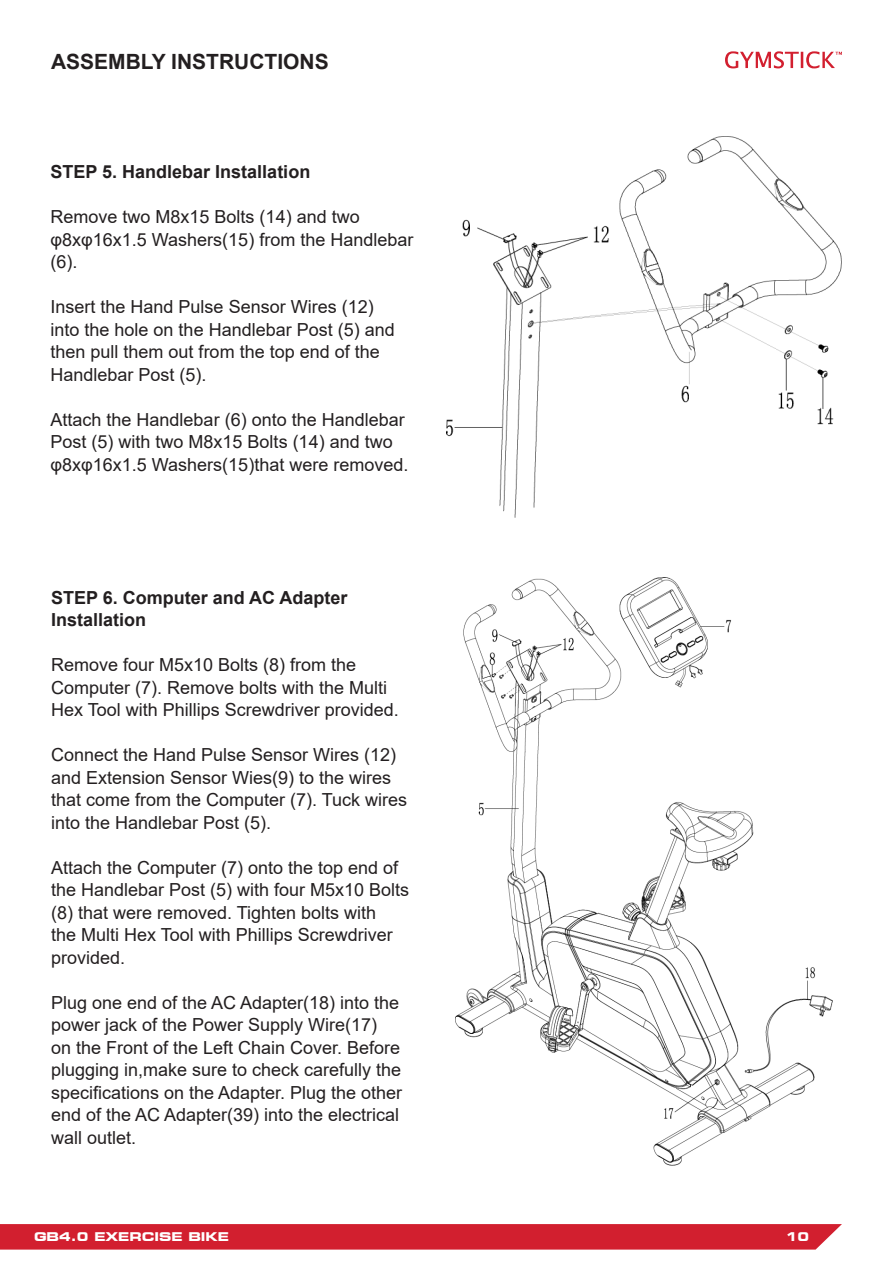
<style>
.page{position:relative;width:893px;height:1263px;background:#fff}
.page>*{position:absolute;margin:0;border:0;box-sizing:border-box;transform-origin:0 0}
.t1{font:700 21px "Arial";color:#231f20}
.正文{font:18px/22.5px "Arial";color:#231f20}
.正文-2{font:700 18px/22.5px "Arial";color:#231f20}
.t2{font:700 expanded 12px "Square 721 BT";color:#fff}
</style>
<div class="page">
<div style="left:0;top:1224px;width:842px;height:25px;background:#d21f2f"></div>
<svg style="left:725px;top:51px;width:117px;height:17px"></svg>
<img style="left:446px;top:136px;width:396px;height:382px">
<img style="left:456px;top:577px;width:377px;height:588px">
<p class="t1" style="left:51px;top:46px;width:279px">ASSEMBLY INSTRUCTIONS</p>
<p class="正文-2" style="left:51px;top:161px;width:261px">STEP 5. Handlebar Installation</p>
<p class="正文" style="left:51px;top:205px;width:364px">Remove two M8x15 Bolts (14) and two φ8xφ16x1.5 Washers(15) from the Handlebar (6).</p>
<p class="正文" style="left:51px;top:295px;width:346px">Insert the Hand Pulse Sensor Wires (12) into the hole on the Handlebar Post (5) and then pull them out from the top end of the Handlebar Post (5).</p>
<p class="正文" style="left:51px;top:408px;width:359px">Attach the Handlebar (6) onto the Handlebar<br>Post (5) with two M8x15 Bolts (14) and two φ8xφ16x1.5 Washers(15)that were removed.</p>
<p class="正文-2" style="left:51px;top:586px;width:298px">STEP 6. Computer and AC Adapter<br>Installation</p>
<p class="正文" style="left:51px;top:653px;width:349px">Remove four M5x10 Bolts (8) from the<br>Computer (7). Remove bolts with the Multi<br>Hex Tool with Phillips Screwdriver provided.</p>
<p class="正文" style="left:51px;top:743px;width:358px">Connect the Hand Pulse Sensor Wires (12) and Extension Sensor Wies(9) to the wires that come from the Computer (7). Tuck wires into the Handlebar Post (5).</p>
<p class="正文" style="left:51px;top:856px;width:360px">Attach the Computer (7) onto the top end of the Handlebar Post (5) with four M5x10 Bolts (8) that were removed. Tighten bolts with<br>the Multi Hex Tool with Phillips Screwdriver provided.</p>
<p class="正文" style="left:51px;top:991px;width:353px">Plug one end of the AC Adapter(18) into the power jack of the Power Supply Wire(17)<br>on the Front of the Left Chain Cover. Before plugging in,make sure to check carefully the specifications on the Adapter. Plug the other end of the AC Adapter(39) into the electrical wall outlet.</p>
<p class="t2" style="left:34px;top:1230px;width:197px">GB4.0 EXERCISE BIKE</p>
<p class="t2" style="left:786px;top:1230px;width:25px">10</p>
</div>
